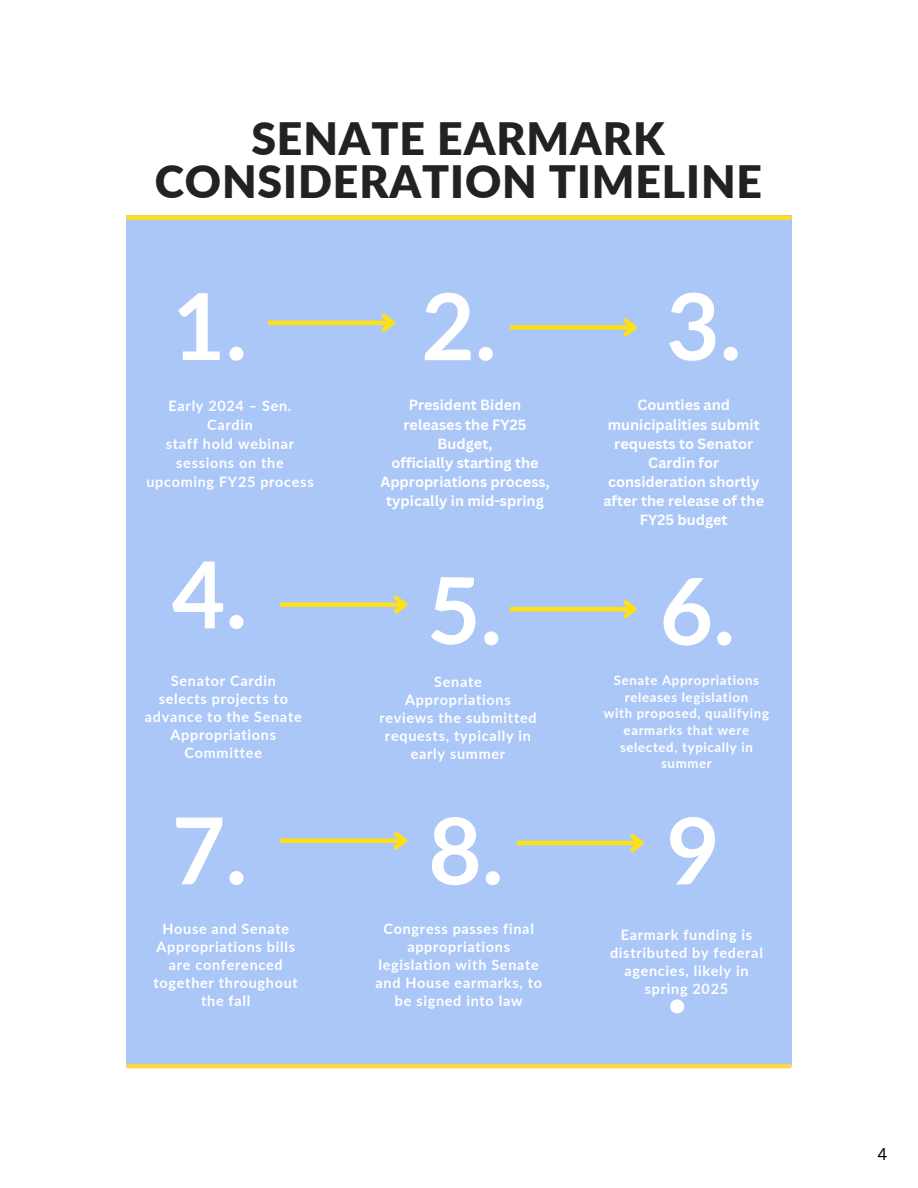
<style>
.page{position:relative;width:918px;height:1188px;background:#fff}
.page>*{position:absolute;margin:0;border:0;box-sizing:border-box;transform-origin:0 0}
.t1{font:700 92.25px/128.2px "Lato";color:#fff}
.t2{font:900 44.55px/42.8px "Lato";letter-spacing:.02em;color:#222;text-align:center}
.t3{font:16.5px "Canva Sans";color:#000}
.t4{font:700 14.4px/18px "Lato";letter-spacing:.05em;color:#fff;text-align:center}
.t5{font:700 14.4px/19.2px "Canva Sans";color:#fff;text-align:center}
.t6{font:700 13.2px "Lato";letter-spacing:.05em;color:#fff}
</style>
<div class="page">
<div style="left:126px;top:215px;width:666px;height:851px;background:#abc7f8"></div>
<hr style="left:128px;top:1064px;width:662px;height:4px;background:#ffd645">
<div style="left:128px;top:215px;width:662px;height:5px;background:#ffdf16"></div>
<hr style="left:268px;top:321px;width:125px;height:4px;background:#ffdf16">
<svg style="left:377px;top:314px;width:18px;height:18px"></svg>
<div style="left:510px;top:325px;width:125px;height:5px;background:#ffdf16"></div>
<svg style="left:619px;top:318px;width:18px;height:19px"></svg>
<div style="left:280px;top:602px;width:125px;height:5px;background:#ffdf16"></div>
<svg style="left:390px;top:595px;width:18px;height:19px"></svg>
<hr style="left:510px;top:607px;width:125px;height:4px;background:#ffdf16">
<svg style="left:619px;top:600px;width:18px;height:19px"></svg>
<div style="left:280px;top:838px;width:125px;height:5px;background:#ffdf16"></div>
<svg style="left:390px;top:831px;width:18px;height:19px"></svg>
<hr style="left:517px;top:841px;width:125px;height:4px;background:#ffdf16">
<svg style="left:626px;top:834px;width:18px;height:18px"></svg>
<p class="t2" style="left:155px;top:116px;width:609px">SENATE EARMARK<br>CONSIDERATION TIMELINE</p>
<h1 class="t1" style="left:172px;top:260px;width:77px">1.</h1>
<p class="t1" style="left:421px;top:260px;width:77px">2.</p>
<h1 class="t4" style="left:169px;top:396px;width:124px;line-height:19.2px">Early 2024 – Sen.<br>Cardin</h1>
<p class="t4" style="left:166px;top:435px;width:130px">staff hold webinar</p>
<p class="t4" style="left:176px;top:454px;width:109px">sessions on the</p>
<p class="t4" style="left:146px;top:473px;width:169px">upcoming FY25 process</p>
<h1 class="t1" style="left:172px;top:528px;width:77px">4.</h1>
<h2 class="t4" style="left:145px;top:672px;width:158px">Senator Cardin<br>selects projects to advance to the Senate<br>Appropriations<br>Committee</h2>
<p class="t5" style="left:404px;top:395px;width:124px">President Biden releases the FY25<br>Budget,</p>
<h1 class="t5" style="left:380px;top:453px;width:171px">officially starting the<br>Appropriations process, typically in mid-spring</h1>
<p class="t4" style="left:379px;top:672px;width:159px">Senate<br>Appropriations reviews the submitted requests, typically in early summer</p>
<p class="t1" style="left:666px;top:260px;width:77px">3.</p>
<p class="t5" style="left:603px;top:395px;width:162px">Counties and municipalities submit requests to Senator<br>Cardin for consideration shortly after the release of the<br>FY25 budget</p>
<p class="t1" style="left:660px;top:545px;width:77px">6.</p>
<p class="t6" style="left:614px;top:672px;width:147px">Senate Appropriations</p>
<p class="t6" style="left:625px;top:689px;width:125px">releases legislation</p>
<p class="t6" style="left:604px;top:705px;width:167px">with proposed, qualifying</p>
<p class="t6" style="left:624px;top:722px;width:127px">earmarks that were</p>
<p class="t6" style="left:620px;top:738px;width:134px">selected, typically in</p>
<h1 class="t6" style="left:661px;top:755px;width:52px">summer</h1>
<h1 class="t1" style="left:172px;top:785px;width:77px">7.</h1>
<p class="t1" style="left:666px;top:785px;width:55px">9 .</p>
<h1 class="t1" style="left:428px;top:785px;width:77px">8.</h1>
<p class="t4" style="left:154px;top:919px;width:146px">House and Senate<br>Appropriations bills are conferenced together throughout the fall</p>
<h1 class="t4" style="left:375px;top:919px;width:168px">Congress passes final appropriations legislation with Senate and House earmarks, to be signed into law</h1>
<p class="t4" style="left:610px;top:925px;width:154px">Earmark funding is distributed by federal agencies, likely in spring 2025</p>
<p class="t3" style="left:877px;top:1143px;width:11px">4</p>
</div>
